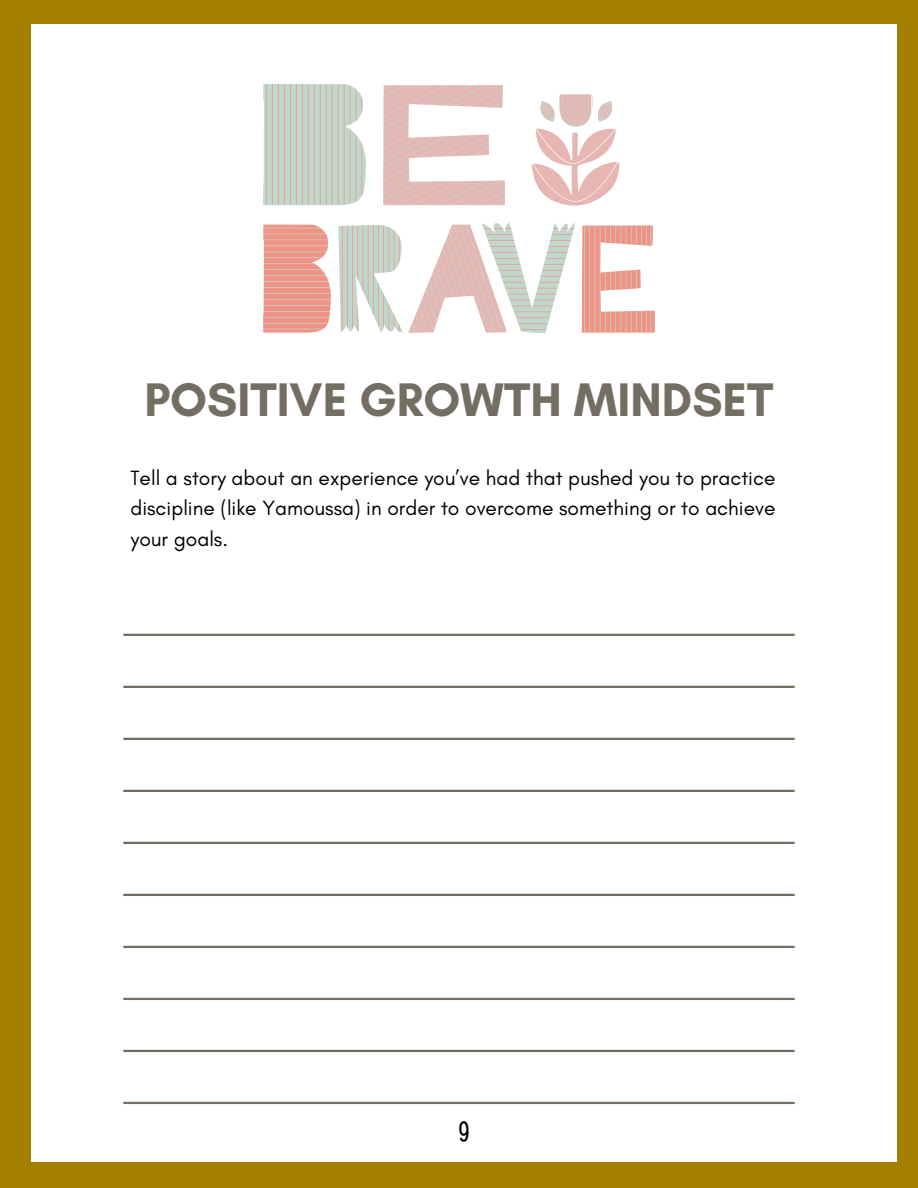
<style>
.page{position:relative;width:918px;height:1188px;background:#a48000}
.page>*{position:absolute;margin:0;border:0;box-sizing:border-box;transform-origin:0 0}
.t1{font:700 48px "Glacial Indifference";color:#746d62}
.t2{font:28.35px "Grand Hotel";color:#000}
.t3{font:21px/30.3px "Glacial Indifference";color:#000;text-align:justify}
</style>
<div class="page">
<div style="left:32px;top:24px;width:865px;height:1138px;background:#fff"></div>
<svg style="left:263px;top:85px;width:388px;height:248px"></svg>
<svg style="left:266px;top:84px;width:308px;height:248px"></svg>
<svg style="left:533px;top:128px;width:85px;height:74px"></svg>
<hr style="left:124px;top:1102px;width:670px;height:2px;background:#746d62">
<hr style="left:124px;top:634px;width:670px;height:2px;background:#746d62">
<hr style="left:124px;top:998px;width:670px;height:2px;background:#746d62">
<hr style="left:124px;top:1050px;width:670px;height:2px;background:#746d62">
<hr style="left:124px;top:946px;width:670px;height:2px;background:#746d62">
<hr style="left:124px;top:894px;width:670px;height:2px;background:#746d62">
<hr style="left:124px;top:842px;width:670px;height:2px;background:#746d62">
<hr style="left:124px;top:790px;width:670px;height:2px;background:#746d62">
<hr style="left:124px;top:738px;width:670px;height:2px;background:#746d62">
<hr style="left:124px;top:686px;width:670px;height:2px;background:#746d62">
<p class="t1" style="left:144px;top:370px;width:631px">POSITIVE GROWTH MINDSET</p>
<h1 class="t3" style="left:130px;top:462px;width:647px">Tell a story about an experience you’ve had that pushed you to practice discipline (like Yamoussa) in order to overcome something or to achieve your goals.</h1>
<p class="t2" style="left:459px;top:1115px;width:13px">9</p>
</div>
